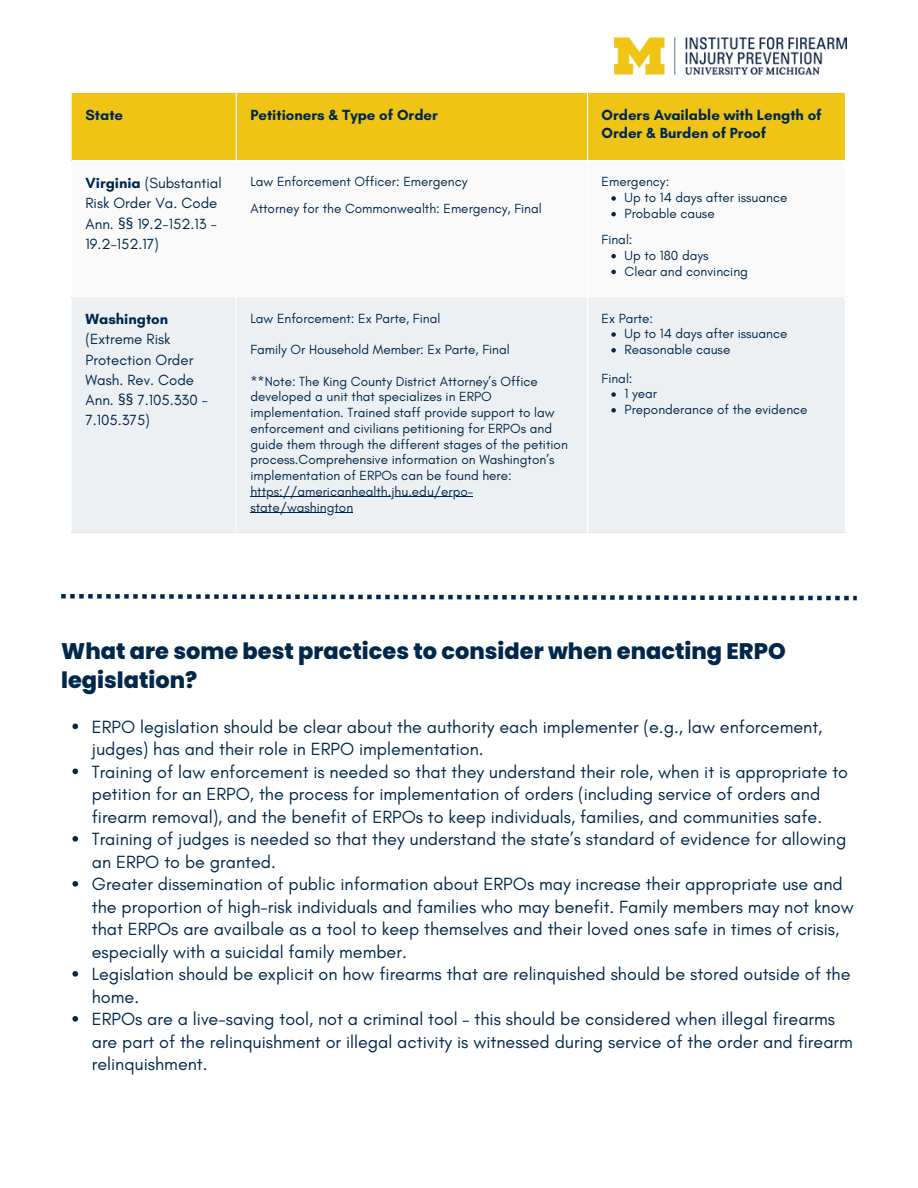
<style>
.page{position:relative;width:918px;height:1188px;background:#fff}
.page>*{position:absolute;margin:0;border:0;box-sizing:border-box;transform-origin:0 0}
.t1{font:800 22.5px/28.2px "Poppins";color:#00274c}
.t2{font:18px/22.5px "Glacial Indifference";color:#00274c}
.t3{font:15px/20.2px "Glacial Indifference";color:#00274c}
.t4{font:700 15px/18px "Glacial Indifference";color:#00274c}
.t5{font:13.5px/15.8px "Glacial Indifference";color:#00274c}
.s1{font-weight:700}
.s2{font-family:"Noto Sans"}
</style>
<div class="page">
<div style="left:72px;top:93px;width:773px;height:67px;background:#f0c415"></div>
<div style="left:72px;top:297px;width:773px;height:235px;background:#edf0f2"></div>
<svg style="left:611px;top:196px;width:5px;height:5px"></svg>
<svg style="left:611px;top:212px;width:5px;height:4px"></svg>
<svg style="left:611px;top:254px;width:5px;height:4px"></svg>
<svg style="left:611px;top:270px;width:5px;height:4px"></svg>
<hr style="left:250px;top:497px;width:223px;height:1px;background:#00274c">
<hr style="left:250px;top:512px;width:103px;height:1px;background:#00274c">
<svg style="left:611px;top:332px;width:5px;height:5px"></svg>
<svg style="left:611px;top:348px;width:5px;height:5px"></svg>
<svg style="left:611px;top:392px;width:5px;height:5px"></svg>
<svg style="left:611px;top:408px;width:5px;height:5px"></svg>
<hr style="left:236px;top:93px;width:1px;height:439px;background:#fff">
<hr style="left:587px;top:93px;width:1px;height:439px;background:#fff">
<img style="left:614px;top:37px;width:232px;height:37px">
<svg style="left:72px;top:724px;width:6px;height:5px"></svg>
<svg style="left:72px;top:769px;width:6px;height:5px"></svg>
<svg style="left:72px;top:836px;width:6px;height:6px"></svg>
<svg style="left:72px;top:881px;width:6px;height:6px"></svg>
<svg style="left:72px;top:971px;width:6px;height:6px"></svg>
<svg style="left:72px;top:1016px;width:6px;height:6px"></svg>
<svg style="left:61px;top:594px;width:796px;height:6px"></svg>
<p class="t4" style="left:85px;top:106px;width:39px">State</p>
<p class="t4" style="left:250px;top:106px;width:189px">Petitioners &amp; Type of Order</p>
<p class="t4" style="left:602px;top:106px;width:222px">Orders Available with Length of<br>Order &amp; Burden of Proof</p>
<p class="t3" style="left:85px;top:173px;width:138px"><span class="s1">Virginia</span> (Substantial<br>Risk Order Va. Code<br>Ann. <span class="s2">§§</span> 19.2-152.13 -<br>19.2-152.17)</p>
<p class="t5" style="left:250px;top:169px;width:293px;line-height:26.2px">Law Enforcement Officer: Emergency<br>Attorney for the Commonwealth: Emergency, Final</p>
<p class="t5" style="left:625px;top:174px;width:164px;text-indent:-23px">Emergency:<br>Up to 14 days after issuance<br>Probable cause</p>
<p class="t5" style="left:625px;top:232px;width:125px;text-indent:-23px">Final:<br>Up to 180 days<br>Clear and convincing</p>
<p class="t4" style="left:85px;top:310px;width:84px">Washington</p>
<p class="t3" style="left:85px;top:329px;width:124px">(Extreme Risk<br>Protection Order<br>Wash. Rev. Code<br>Ann. <span class="s2">§§</span> 7.105.330 -<br>7.105.375)</p>
<p class="t5" style="left:250px;top:310px;width:191px">Law Enforcement: Ex Parte, Final</p>
<p class="t5" style="left:250px;top:341px;width:261px">Family Or Household Member: Ex Parte, Final</p>
<p class="t5" style="left:250px;top:373px;width:319px">**Note: The King County District Attorney’s Office developed a unit that specializes in ERPO implementation. Trained staff provide support to law enforcement and civilians petitioning for ERPOs and guide them through the different stages of the petition process.Comprehensive information on Washington’s implementation of ERPOs can be found here: https://americanhealth.jhu.edu/erpo&shy;state/washington</p>
<p class="t5" style="left:625px;top:310px;width:164px;text-indent:-23px">Ex Parte:<br>Up to 14 days after issuance<br>Reasonable cause</p>
<p class="t5" style="left:625px;top:370px;width:185px;text-indent:-23px">Final:<br>1 year<br>Preponderance of the evidence</p>
<p class="t1" style="left:61px;top:637px;width:726px">What are some best practices to consider when enacting ERPO legislation?</p>
<p class="t2" style="left:92px;top:715px;width:763px">ERPO legislation should be clear about the authority each implementer (e.g., law enforcement, judges) has and their role in ERPO implementation.<br>Training of law enforcement is needed so that they understand their role, when it is appropriate to petition for an ERPO, the process for implementation of orders (including service of orders and firearm removal), and the benefit of ERPOs to keep individuals, families, and communities safe.<br>Training of judges is needed so that they understand the state’s standard of evidence for allowing an ERPO to be granted.<br>Greater dissemination of public information about ERPOs may increase their appropriate use and the proportion of high-risk individuals and families who may benefit. Family members may not know that ERPOs are availbale as a tool to keep themselves and their loved ones safe in times of crisis, especially with a suicidal family member.<br>Legislation should be explicit on how firearms that are relinquished should be stored outside of the home.<br>ERPOs are a live-saving tool, not a criminal tool – this should be considered when illegal firearms are part of the relinquishment or illegal activity is witnessed during service of the order and firearm relinquishment.</p>
</div>
